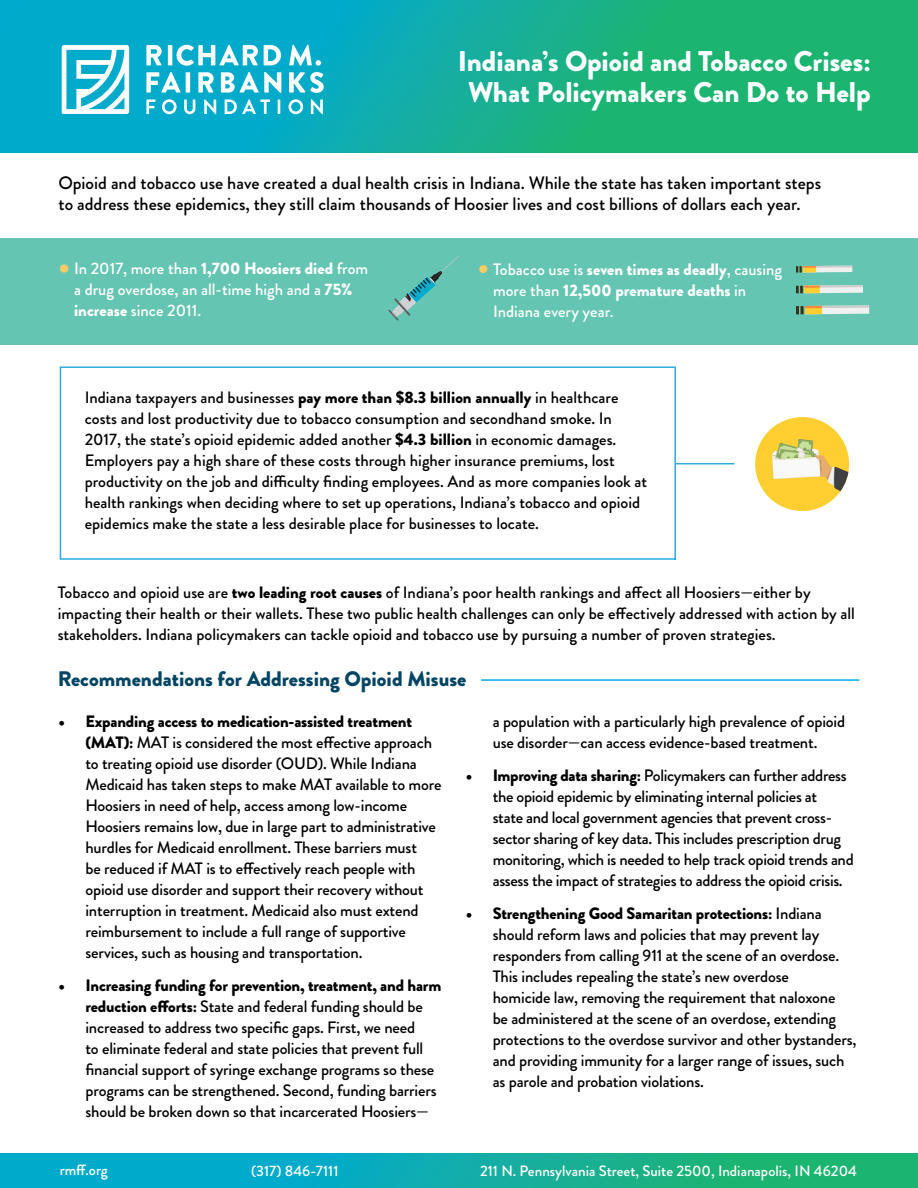
<style>
.page{position:relative;width:918px;height:1188px;background:#fff}
.page>*{position:absolute;margin:0;border:0;box-sizing:border-box;transform-origin:0 0}
.t1{font:900 28.5px/31.5px "Brandon Grotesque";color:#fff;text-align:center}
.t2{font:900 21px "Brandon Grotesque";color:#014563}
.t3{font:500 18px/21px "Brandon Grotesque";color:#000}
.t4{font:500 16.5px/21px "Brandon Grotesque";letter-spacing:-.01em;color:#000}
.t5{font:500 16.5px/21px "Brandon Grotesque";color:#fff}
.t6{font:500 15px "Brandon Grotesque";color:#fff}
.s1{font-weight:900}
</style>
<div class="page">
<svg style="left:0;top:1154px;width:918px;height:34px;background:#0eaea4"></svg>
<svg style="left:0;top:0;width:918px;height:153px;background:#11af99"></svg>
<div style="left:0;top:238px;width:918px;height:107px;background:#65c5b3"></div>
<div style="left:60px;top:264px;width:8px;height:9px;background:#ffcb66;border-radius:50%"></div>
<div style="left:479px;top:265px;width:8px;height:8px;background:#ffcb66;border-radius:50%"></div>
<svg style="left:62px;top:45px;width:67px;height:69px"></svg>
<svg style="left:146px;top:100px;width:9px;height:14px"></svg>
<svg style="left:162px;top:99px;width:15px;height:15px"></svg>
<svg style="left:184px;top:100px;width:11px;height:14px"></svg>
<svg style="left:204px;top:99px;width:12px;height:15px"></svg>
<svg style="left:225px;top:99px;width:45px;height:15px"></svg>
<svg style="left:278px;top:100px;width:2px;height:14px"></svg>
<svg style="left:289px;top:99px;width:14px;height:15px"></svg>
<svg style="left:311px;top:99px;width:12px;height:15px"></svg>
<svg style="left:146px;top:45px;width:16px;height:20px"></svg>
<hr style="left:168px;top:45px;width:4px;height:20px;background:#fff">
<svg style="left:177px;top:45px;width:81px;height:21px"></svg>
<svg style="left:264px;top:45px;width:17px;height:20px"></svg>
<svg style="left:289px;top:45px;width:32px;height:21px"></svg>
<svg style="left:146px;top:72px;width:35px;height:21px"></svg>
<hr style="left:186px;top:72px;width:4px;height:21px;background:#fff">
<svg style="left:198px;top:72px;width:16px;height:21px"></svg>
<svg style="left:221px;top:72px;width:60px;height:21px"></svg>
<svg style="left:289px;top:72px;width:35px;height:21px"></svg>
<svg style="left:388px;top:255px;width:71px;height:66px"></svg>
<hr style="left:481px;top:679px;width:379px;height:2px;background:#00aeef">
<svg style="left:59px;top:366px;width:618px;height:194px"></svg>
<hr style="left:676px;top:463px;width:58px;height:1px;background:#2cace2">
<div style="left:755px;top:417px;width:94px;height:94px;background:#ffcf31;border-radius:50%"></div>
<svg style="left:772px;top:439px;width:77px;height:59px"></svg>
<svg style="left:796px;top:266px;width:56px;height:7px"></svg>
<svg style="left:796px;top:285px;width:67px;height:8px"></svg>
<svg style="left:796px;top:305px;width:73px;height:9px"></svg>
<h1 class="t1" style="left:458px;top:45px;width:414px">Indiana’s Opioid and Tobacco Crises:<br>What Policymakers Can Do to Help</h1>
<p class="t3" style="left:58px;top:173px;width:764px">Opioid and tobacco use have created a dual health crisis in Indiana. While the state has taken important steps to address these epidemics, they still claim thousands of Hoosier lives and cost billions of dollars each year.</p>
<p class="t5" style="left:74px;top:258px;width:296px">In 2017, more than <span class="s1">1,700 Hoosiers died</span> from a drug overdose, an all-time high and a <span class="s1">75% increase</span> since 2011.</p>
<p class="t5" style="left:493px;top:259px;width:291px">Tobacco use is <span class="s1">seven times as deadly</span>, causing more than <span class="s1">12,500 premature deaths</span> in<br>Indiana every year.</p>
<p class="t4" style="left:85px;top:388px;width:564px">Indiana taxpayers and businesses <span class="s1">pay more than $8.3 billion annually</span> in healthcare costs and lost productivity due to tobacco consumption and secondhand smoke. In 2017, the state’s opioid epidemic added another <span class="s1">$4.3 billion</span> in economic damages.<br>Employers pay a high share of these costs through higher insurance premiums, lost productivity on the job and difficulty finding employees. And as more companies look at health rankings when deciding where to set up operations, Indiana’s tobacco and opioid epidemics make the state a less desirable place for businesses to locate.</p>
<p class="t4" style="left:58px;top:582px;width:799px">Tobacco and opioid use are <span class="s1">two leading root causes</span> of Indiana’s poor health rankings and affect all Hoosiers—either by impacting their health or their wallets. These two public health challenges can only be effectively addressed with action by all stakeholders. Indiana policymakers can tackle opioid and tobacco use by pursuing a number of proven strategies.</p>
<p class="t2" style="left:58px;top:664px;width:410px">Recommendations for Addressing Opioid Misuse</p>
<p class="t4" style="left:85px;top:711px;width:358px;text-indent:-27px"><span class="s1">• Expanding access to medication-assisted treatment (MAT):</span> MAT is considered the most effective approach to treating opioid use disorder (OUD). While Indiana Medicaid has taken steps to make MAT available to more Hoosiers in need of help, access among low-income Hoosiers remains low, due in large part to administrative hurdles for Medicaid enrollment. These barriers must<br>be reduced if MAT is to effectively reach people with opioid use disorder and support their recovery without interruption in treatment. Medicaid also must extend reimbursement to include a full range of supportive services, such as housing and transportation.</p>
<p class="t4" style="left:85px;top:975px;width:357px;text-indent:-27px"><span class="s1">• Increasing funding for prevention, treatment, and harm reduction efforts:</span> State and federal funding should be increased to address two specific gaps. First, we need<br>to eliminate federal and state policies that prevent full financial support of syringe exchange programs so these programs can be strengthened. Second, funding barriers should be broken down so that incarcerated Hoosiers—</p>
<p class="t4" style="left:493px;top:711px;width:354px">a population with a particularly high prevalence of opioid use disorder—can access evidence-based treatment.</p>
<p class="t4" style="left:493px;top:765px;width:363px;text-indent:-27px"><span class="s1">• Improving data sharing:</span> Policymakers can further address the opioid epidemic by eliminating internal policies at<br>state and local government agencies that prevent cross&shy;sector sharing of key data. This includes prescription drug monitoring, which is needed to help track opioid trends and assess the impact of strategies to address the opioid crisis.</p>
<p class="t4" style="left:493px;top:903px;width:365px;text-indent:-27px"><span class="s1">• Strengthening Good Samaritan protections:</span> Indiana should reform laws and policies that may prevent lay responders from calling 911 at the scene of an overdose.<br>This includes repealing the state’s new overdose<br>homicide law, removing the requirement that naloxone<br>be administered at the scene of an overdose, extending protections to the overdose survivor and other bystanders, and providing immunity for a larger range of issues, such as parole and probation violations.</p>
<p class="t6" style="left:60px;top:1159px;width:50px">rmff.org</p>
<p class="t6" style="left:251px;top:1161px;width:89px">(317) 846-7111</p>
<p class="t6" style="left:480px;top:1161px;width:379px">211 N. Pennsylvania Street, Suite 2500, Indianapolis, IN 46204</p>
</div>
